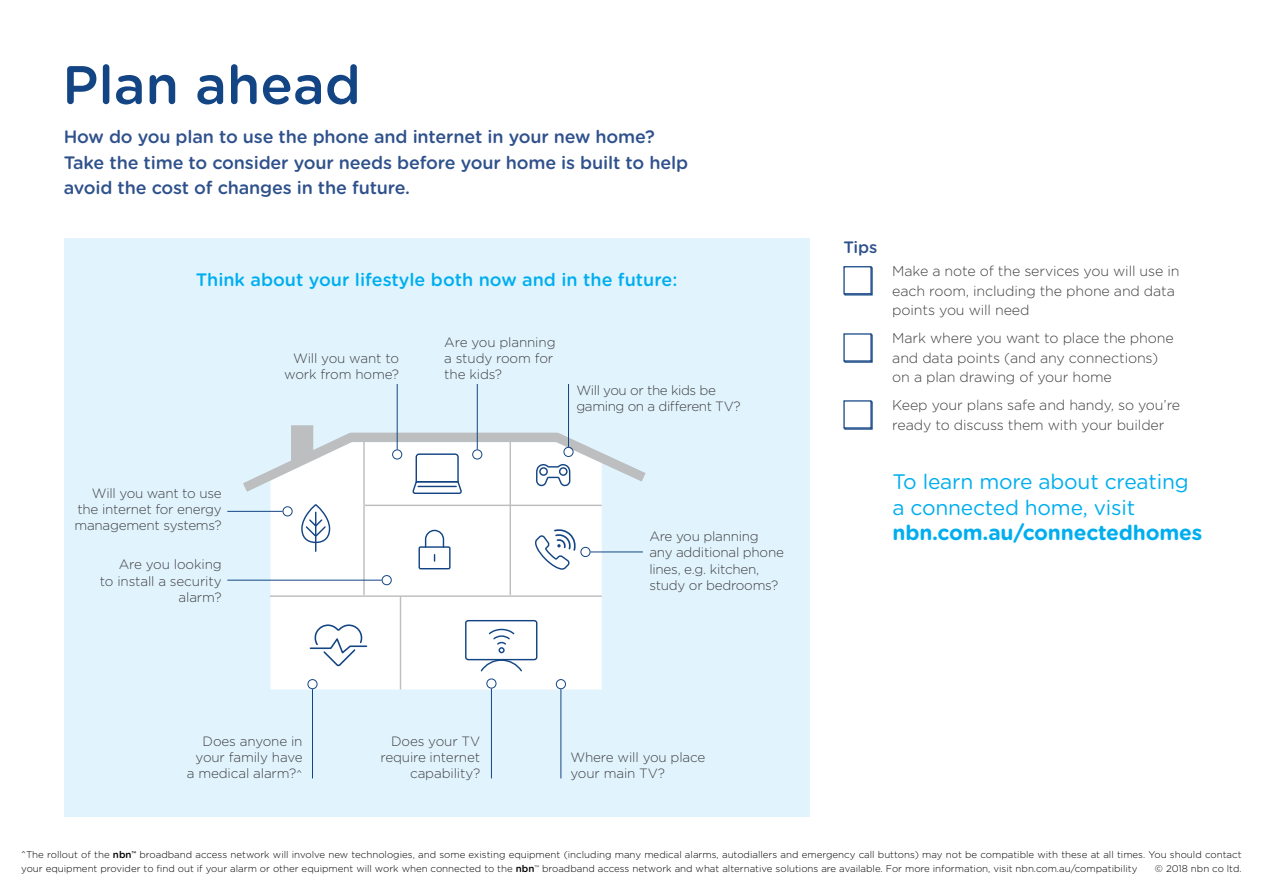
<style>
.page{position:relative;width:1263px;height:893px;background:#fff}
.page>*{position:absolute;margin:0;border:0;box-sizing:border-box;transform-origin:0 0}
.t1{font:500 54px "Gotham Rounded";color:#134584}
.callout_box_-_body{font:21px/25.5px "Gotham Rounded";letter-spacing:-.01em;color:#00aeef}
.t2{font:500 18px/25.5px "Gotham Rounded";letter-spacing:-.01em;color:#2f518c}
.t3{font:500 18px "Gotham Rounded";color:#00aeef}
.t4{font:500 16.5px "Gotham Rounded";color:#2f518c}
.t5{font:300 14.25px/19.5px "Gotham Rounded";letter-spacing:-.01em;color:#414042}
.t6{font:300 13.5px/16.2px "Gotham Rounded";letter-spacing:-.02em;color:#414042;text-align:right}
.t7{font:300 9.75px/13.5px "Gotham Rounded";color:#000}
.s1{font-size:12.6px}
.s2{font-weight:700}
.s3{font-weight:500}
</style>
<div class="page">
<div style="left:64px;top:238px;width:745px;height:578px;background:#e1f4fd"></div>
<svg style="left:844px;top:267px;width:29px;height:28px"></svg>
<div style="left:843px;top:266px;width:29px;height:28px;background:#fff;border:1px solid #134584"></div>
<div style="left:844px;top:334px;width:29px;height:29px;background:#5d80ab"></div>
<div style="left:843px;top:333px;width:29px;height:29px;background:#fff;border:1px solid #134584"></div>
<div style="left:844px;top:401px;width:29px;height:29px;background:#5d80ab"></div>
<div style="left:843px;top:400px;width:29px;height:29px;background:#fff;border:1px solid #134584"></div>
<div style="left:270px;top:498px;width:332px;height:191px;background:#fff"></div>
<hr style="left:270px;top:595px;width:332px;height:2px;background:#bcbec0">
<hr style="left:365px;top:505px;width:237px;height:1px;background:#bcbec0">
<hr style="left:400px;top:596px;width:1px;height:93px;background:#bcbec0">
<hr style="left:510px;top:441px;width:1px;height:154px;background:#bcbec0">
<hr style="left:363px;top:441px;width:2px;height:154px;background:#bcbec0">
<svg style="left:533px;top:528px;width:44px;height:42px;background:#dbe2ec"></svg>
<svg style="left:309px;top:623px;width:59px;height:45px;background:#e3e9f0"></svg>
<div style="left:418px;top:546px;width:33px;height:23px;border:1px solid #134584"></div>
<svg style="left:424px;top:529px;width:21px;height:19px"></svg>
<hr style="left:315px;top:512px;width:1px;height:39px;background:#134584">
<svg style="left:300px;top:504px;width:31px;height:40px"></svg>
<svg style="left:243px;top:425px;width:403px;height:73px"></svg>
<hr style="left:418px;top:486px;width:38px;height:1px;background:#134584">
<div style="left:465px;top:620px;width:72px;height:40px;border:1px solid #134584;border-radius:3px"></div>
<svg style="left:479px;top:659px;width:44px;height:14px"></svg>
<svg style="left:487px;top:628px;width:29px;height:18px"></svg>
<div style="left:498px;top:647px;width:7px;height:6px;border:1px solid #134584;border-radius:50%"></div>
<hr style="left:568px;top:384px;width:1px;height:63px;background:#134584">
<div style="left:563px;top:447px;width:10px;height:10px;border:1px solid #134584;border-radius:50%"></div>
<hr style="left:491px;top:688px;width:1px;height:90px;background:#134584">
<div style="left:486px;top:679px;width:10px;height:9px;border:1px solid #134584;border-radius:50%"></div>
<hr style="left:560px;top:689px;width:1px;height:89px;background:#134584">
<div style="left:556px;top:679px;width:10px;height:10px;border:1px solid #134584;border-radius:50%"></div>
<hr style="left:312px;top:689px;width:1px;height:89px;background:#134584">
<div style="left:307px;top:679px;width:10px;height:10px;border:1px solid #134584;border-radius:50%"></div>
<hr style="left:397px;top:384px;width:1px;height:65px;background:#134584">
<div style="left:392px;top:449px;width:10px;height:10px;border:1px solid #134584;border-radius:50%"></div>
<hr style="left:477px;top:384px;width:1px;height:65px;background:#134584">
<div style="left:472px;top:449px;width:10px;height:10px;border:1px solid #134584;border-radius:50%"></div>
<hr style="left:227px;top:580px;width:155px;height:1px;background:#134584">
<div style="left:382px;top:575px;width:10px;height:10px;border:1px solid #134584;border-radius:50%"></div>
<hr style="left:590px;top:552px;width:53px;height:1px;background:#134584">
<div style="left:580px;top:547px;width:10px;height:10px;border:1px solid #134584;border-radius:50%"></div>
<hr style="left:227px;top:511px;width:56px;height:1px;background:#134584">
<div style="left:283px;top:506px;width:9px;height:10px;border:1px solid #134584;border-radius:50%"></div>
<p class="t1" style="left:62px;top:46px;width:300px">Plan ahead</p>
<p class="t2" style="left:64px;top:124px;width:626px">How do you plan to use the phone and internet in your new home?<br>Take the time to consider your needs before your home is built to help avoid the cost of changes in the future.</p>
<p class="t3" style="left:196px;top:267px;width:483px">Think about your lifestyle both now and in the future:</p>
<p class="t6" style="left:75px;top:484px;width:149px;text-align:justify;text-indent:17px">Will you want to use the internet for energy management systems?</p>
<p class="t6" style="left:100px;top:556px;width:123px">Are you looking<br>to install a security alarm?</p>
<p class="t6" style="left:284px;top:349px;width:116px">Will you want to work from home?</p>
<p class="t6" style="left:444px;top:333px;width:113px;text-align:left">Are you planning a study room for the kids?</p>
<p class="t6" style="left:576px;top:381px;width:166px;text-align:left">Will you or the kids be gaming on a different TV?</p>
<p class="t6" style="left:649px;top:528px;width:136px;text-align:left">Are you planning any additional phone lines, e.g. kitchen, study or bedrooms?</p>
<p class="t6" style="left:187px;top:732px;width:117px">Does anyone in your family have a medical alarm?<span class="s1">^</span></p>
<p class="t6" style="left:380px;top:732px;width:101px">Does your TV require internet capability?</p>
<p class="t6" style="left:570px;top:749px;width:136px;text-align:left">Where will you place your main TV?</p>
<p class="t4" style="left:843px;top:235px;width:35px">Tips</p>
<p class="t5" style="left:892px;top:261px;width:289px">Make a note of the services you will use in each room, including the phone and data points you will need</p>
<p class="t5" style="left:892px;top:328px;width:283px">Mark where you want to place the phone and data points (and any connections) on a plan drawing of your home</p>
<p class="t5" style="left:892px;top:395px;width:289px">Keep your plans safe and handy, so you’re ready to discuss them with your builder</p>
<p class="callout_box_-_body" style="left:892px;top:468px;width:311px">To learn more about creating a connected home, visit <span class="s2">nbn.com.au/connectedhomes</span></p>
<p class="t7" style="left:21px;top:848px;width:1222px">^The rollout of the <span class="s3">nbn</span><sup>™</sup> broadband access network will involve new technologies, and some existing equipment (including many medical alarms, autodiallers and emergency call buttons) may not be compatible with these at all times. You should contact your equipment provider to find out if your alarm or other equipment will work when connected to the <span class="s3">nbn</span><sup>™</sup> broadband access network and what alternative solutions are available. For more information, visit nbn.com.au/compatibility</p>
<p class="t7" style="left:1155px;top:861px;width:88px">© 2018 nbn co ltd.</p>
</div>
